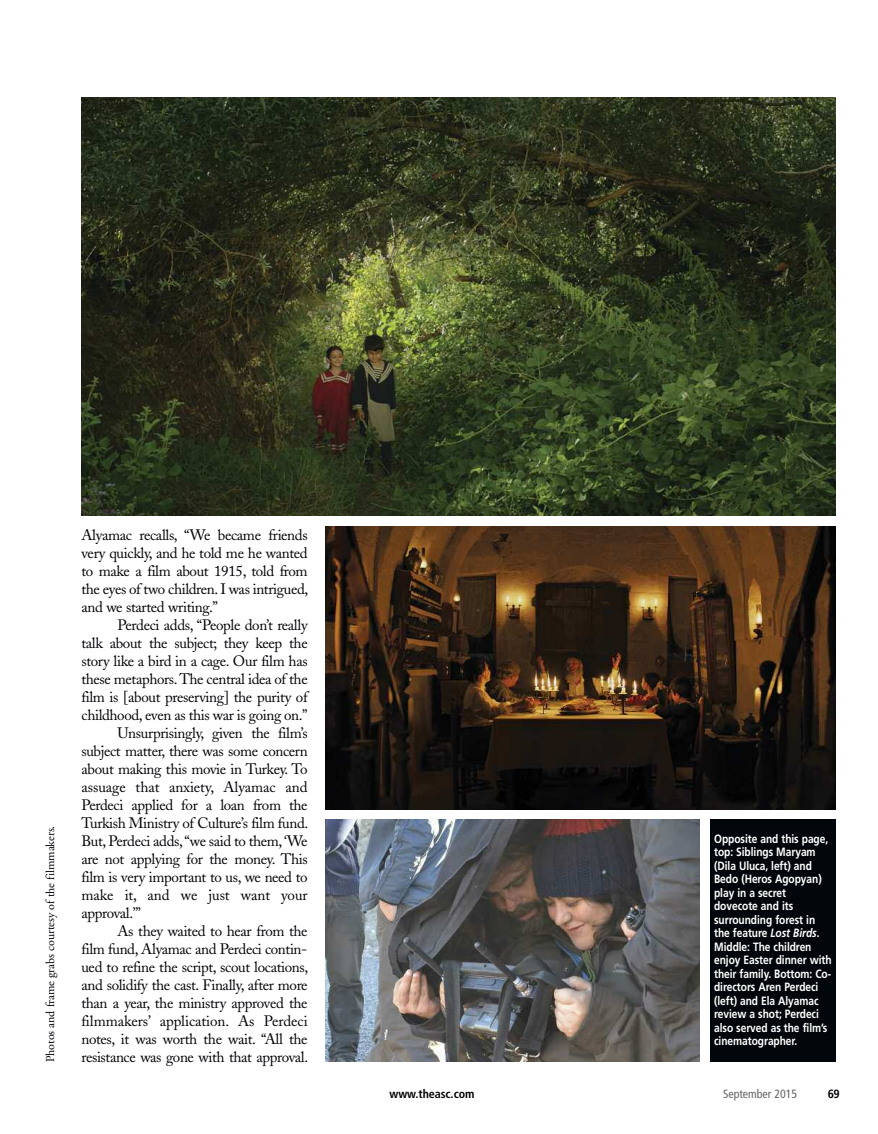
<style>
.page{position:relative;width:878px;height:1134px;background:#fff}
.page>*{position:absolute;margin:0;border:0;box-sizing:border-box;transform-origin:0 0}
.t1{font:15px/18px "Adobe Caslon";letter-spacing:-.025em;color:#000006;text-align:justify}
.t2{font:15px "Adobe Caslon";letter-spacing:-.005em;color:#000006}
.t3{font:700 12px/13.5px "Frutiger";letter-spacing:-.005em;color:#fff;scale:.85 1}
.t4{font:12px "Adobe Garamond";letter-spacing:-.005em;color:#000006}
.t5{font:700 condensed 12px "Frutiger";letter-spacing:-.005em;color:#000006}
.t6{font:condensed 12px "Frutiger";letter-spacing:-.005em;color:#66666a}
.s1{font-style:italic}
</style>
<div class="page">
<div style="left:710px;top:820px;width:125px;height:242px;background:#00060a"></div>
<img style="left:326px;top:820px;width:373px;height:242px">
<img style="left:81px;top:97px;width:754px;height:419px">
<img style="left:326px;top:527px;width:509px;height:282px">
<p class="t4" style="left:45px;top:1062px;width:238px;rotate:-90deg">Photos and frame grabs courtesy of the filmmakers.</p>
<p class="t1" style="left:81px;top:528px;width:228px">Alyamac recalls, “We became friends very quickly, and he told me he wanted to make a film about 1915, told from the eyes of two children. I was intrigued, and we started writing.”</p>
<p class="t1" style="left:117px;top:618px;width:192px">Perdeci adds, “People don’t really</p>
<p class="t1" style="left:81px;top:636px;width:228px">talk about the subject; they keep the</p>
<p class="t1" style="left:81px;top:654px;width:228px">story like a bird in a cage. Our film has</p>
<p class="t1" style="left:81px;top:672px;width:228px">these metaphors.The central idea of the</p>
<p class="t1" style="left:81px;top:690px;width:228px">film is [about preserving] the purity of</p>
<p class="t1" style="left:81px;top:708px;width:228px">childhood, even as this war is going on.”</p>
<p class="t1" style="left:117px;top:726px;width:192px">Unsurprisingly, given the film’s</p>
<p class="t1" style="left:81px;top:744px;width:228px">subject matter, there was some concern</p>
<p class="t1" style="left:81px;top:762px;width:228px">about making this movie in Turkey. To</p>
<p class="t2" style="left:81px;top:781px;width:228px">assuage that anxiety, Alyamac and</p>
<p class="t1" style="left:81px;top:798px;width:228px">Perdeci applied for a loan from the</p>
<p class="t1" style="left:81px;top:816px;width:228px">Turkish Ministry of Culture’s film fund.</p>
<p class="t1" style="left:81px;top:834px;width:228px">But, Perdeci adds,“we said to them,‘We</p>
<p class="t1" style="left:81px;top:852px;width:228px">are not applying for the money. This</p>
<p class="t1" style="left:81px;top:870px;width:228px">film is very important to us, we need to</p>
<p class="t2" style="left:81px;top:889px;width:228px">make it, and we just want your</p>
<p class="t1" style="left:81px;top:906px;width:61px">approval.’”</p>
<p class="t1" style="left:117px;top:924px;width:192px">As they waited to hear from the</p>
<p class="t1" style="left:81px;top:942px;width:227px">film fund, Alyamac and Perdeci contin-</p>
<p class="t1" style="left:81px;top:960px;width:228px">ued to refine the script, scout locations,</p>
<p class="t1" style="left:81px;top:978px;width:228px">and solidify the cast. Finally, after more</p>
<p class="t1" style="left:81px;top:996px;width:228px">than a year, the ministry approved the</p>
<p class="t2" style="left:81px;top:1015px;width:228px">filmmakers’ application. As Perdeci</p>
<p class="t1" style="left:81px;top:1032px;width:228px">notes, it was worth the wait. “All the</p>
<p class="t1" style="left:81px;top:1050px;width:228px">resistance was gone with that approval.</p>
<p class="t3" style="left:714px;top:833px;width:140px">Opposite and this page, top: Siblings Maryam (Dila Uluca, left) and<br>Bedo (Heros Agopyan) play in a secret dovecote and its surrounding forest in the feature <span class="s1">Lost Birds</span>.<br>Middle: The children enjoy Easter dinner with their family. Bottom: Co&shy;directors Aren Perdeci (left) and Ela Alyamac review a shot; Perdeci also served as the film’s cinematographer.</p>
<p class="t5" style="left:389px;top:1089px;width:86px">www.theasc.com</p>
<p class="t6" style="left:723px;top:1089px;width:76px">September 2015</p>
<p class="t5" style="left:827px;top:1089px;width:13px">69</p>
</div>
